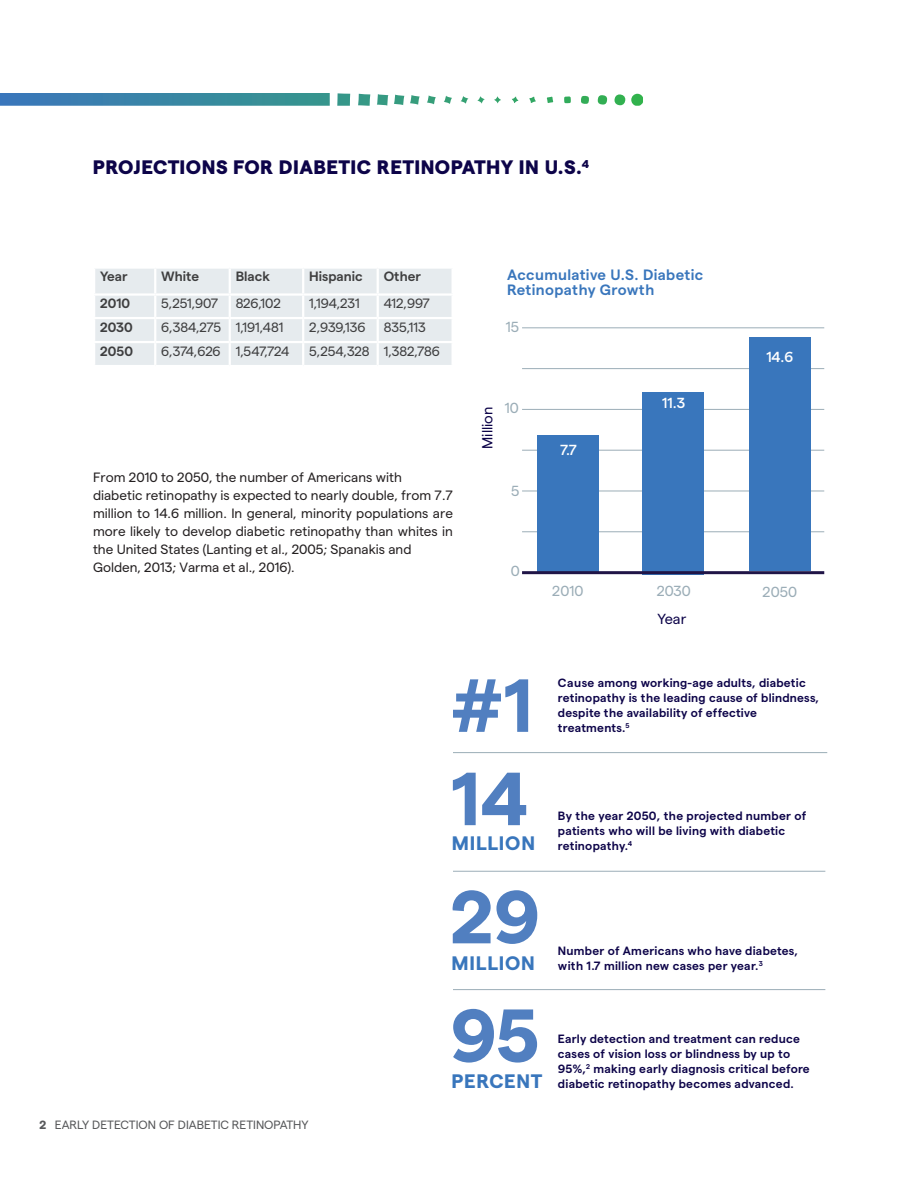
<style>
.page{position:relative;width:918px;height:1188px;background:#fff}
.page>*{position:absolute;margin:0;border:0;box-sizing:border-box;transform-origin:0 0}
.CELL_HEADER{font:700 75px "Matter";color:#517fc0}
.CELL_HEADER-2{font:800 19.5px "Matter";letter-spacing:.025em;color:#0d0449}
.t1{font:700 19.5px "Matter";letter-spacing:.04em;color:#3976bc}
.CELL_HEADER-3{font:600 15px "Matter";letter-spacing:.025em;color:#3976bc}
.t2{font:14.55px "Matter";color:#9badb7}
.t3{font:14.55px "Matter";color:#0d0449}
.t4{font:500 14.55px "Matter";color:#fff}
.t5{font:13.5px/18px "Matter";color:#231f20;text-align:justify}
.CELL_HEADER-4{font:13.5px "Matter";letter-spacing:-.01em;color:#3e3e3f}
.CELL_HEADER-5{font:600 13.5px "Matter";color:#3e3e3f}
.t6{font:600 12px/15px "Matter";letter-spacing:.02em;color:#0d0449}
.t7{font:12px "Matter";color:#57585a}
.t8{font:600 7.05px "Matter";color:#0d0449}
.s1{font-weight:700}
</style>
<div class="page">
<div style="left:95px;top:269px;width:357px;height:96px;background:#e6ebee"></div>
<hr style="left:154px;top:269px;width:2px;height:24px;background:#fff">
<hr style="left:229px;top:269px;width:2px;height:24px;background:#fff">
<hr style="left:302px;top:269px;width:2px;height:24px;background:#fff">
<hr style="left:377px;top:269px;width:2px;height:24px;background:#fff">
<hr style="left:93px;top:293px;width:62px;height:3px;background:#fff">
<hr style="left:155px;top:293px;width:75px;height:3px;background:#fff">
<hr style="left:154px;top:296px;width:2px;height:21px;background:#fff">
<hr style="left:230px;top:293px;width:73px;height:3px;background:#fff">
<hr style="left:229px;top:296px;width:2px;height:21px;background:#fff">
<hr style="left:303px;top:293px;width:75px;height:3px;background:#fff">
<hr style="left:302px;top:296px;width:2px;height:21px;background:#fff">
<hr style="left:378px;top:293px;width:76px;height:3px;background:#fff">
<hr style="left:377px;top:296px;width:2px;height:21px;background:#fff">
<hr style="left:93px;top:317px;width:62px;height:2px;background:#fff">
<hr style="left:155px;top:317px;width:75px;height:2px;background:#fff">
<hr style="left:154px;top:319px;width:2px;height:22px;background:#fff">
<hr style="left:230px;top:317px;width:73px;height:2px;background:#fff">
<hr style="left:229px;top:319px;width:2px;height:22px;background:#fff">
<hr style="left:303px;top:317px;width:75px;height:2px;background:#fff">
<hr style="left:302px;top:319px;width:2px;height:22px;background:#fff">
<hr style="left:378px;top:317px;width:76px;height:2px;background:#fff">
<hr style="left:377px;top:319px;width:2px;height:22px;background:#fff">
<hr style="left:93px;top:341px;width:62px;height:2px;background:#fff">
<hr style="left:155px;top:341px;width:75px;height:2px;background:#fff">
<hr style="left:154px;top:343px;width:2px;height:22px;background:#fff">
<hr style="left:230px;top:341px;width:73px;height:2px;background:#fff">
<hr style="left:229px;top:343px;width:2px;height:22px;background:#fff">
<hr style="left:303px;top:341px;width:75px;height:2px;background:#fff">
<hr style="left:302px;top:343px;width:2px;height:22px;background:#fff">
<hr style="left:378px;top:341px;width:76px;height:2px;background:#fff">
<hr style="left:377px;top:343px;width:2px;height:22px;background:#fff">
<hr style="left:522px;top:368px;width:302px;height:1px;background:#9badb7">
<hr style="left:522px;top:491px;width:302px;height:1px;background:#9badb7">
<hr style="left:522px;top:327px;width:302px;height:1px;background:#9badb7">
<hr style="left:522px;top:450px;width:302px;height:1px;background:#9badb7">
<hr style="left:522px;top:409px;width:302px;height:1px;background:#9badb7">
<hr style="left:522px;top:531px;width:302px;height:1px;background:#9badb7">
<div style="left:538px;top:435px;width:61px;height:138px;background:#3976bc"></div>
<div style="left:643px;top:392px;width:61px;height:182px;background:#3976bc"></div>
<div style="left:749px;top:338px;width:61px;height:233px;background:#3976bc"></div>
<hr style="left:522px;top:571px;width:302px;height:3px;background:#201547">
<svg style="left:0;top:93px;width:643px;height:13px"></svg>
<hr style="left:453px;top:752px;width:374px;height:1px;background:#9badb7">
<hr style="left:453px;top:871px;width:372px;height:1px;background:#9badb7">
<hr style="left:453px;top:989px;width:372px;height:1px;background:#9badb7">
<p class="CELL_HEADER-2" style="left:93px;top:153px;width:498px">PROJECTIONS FOR DIABETIC RETINOPATHY IN U.S.<sup>4</sup></p>
<p class="CELL_HEADER-5" style="left:100px;top:267px;width:29px">Year</p>
<p class="CELL_HEADER-5" style="left:161px;top:267px;width:39px">White</p>
<p class="CELL_HEADER-5" style="left:236px;top:267px;width:36px">Black</p>
<p class="CELL_HEADER-5" style="left:309px;top:267px;width:55px">Hispanic</p>
<p class="CELL_HEADER-5" style="left:384px;top:267px;width:39px">Other</p>
<p class="CELL_HEADER-5" style="left:100px;top:294px;width:32px">2010</p>
<p class="CELL_HEADER-4" style="left:161px;top:294px;width:59px">5,251,907</p>
<p class="CELL_HEADER-4" style="left:236px;top:294px;width:47px">826,102</p>
<p class="CELL_HEADER-4" style="left:309px;top:294px;width:52px">1,194,231</p>
<p class="CELL_HEADER-4" style="left:384px;top:294px;width:48px">412,997</p>
<p class="CELL_HEADER-5" style="left:100px;top:317px;width:34px">2030</p>
<p class="CELL_HEADER-4" style="left:161px;top:317px;width:61px">6,384,275</p>
<p class="CELL_HEADER-4" style="left:236px;top:317px;width:49px">1,191,481</p>
<p class="CELL_HEADER-4" style="left:309px;top:317px;width:58px">2,939,136</p>
<p class="CELL_HEADER-4" style="left:384px;top:317px;width:44px">835,113</p>
<p class="CELL_HEADER-5" style="left:100px;top:341px;width:34px">2050</p>
<p class="CELL_HEADER-4" style="left:161px;top:341px;width:61px">6,374,626</p>
<p class="CELL_HEADER-4" style="left:236px;top:341px;width:55px">1,547,724</p>
<p class="CELL_HEADER-4" style="left:309px;top:341px;width:62px">5,254,328</p>
<p class="CELL_HEADER-4" style="left:384px;top:341px;width:58px">1,382,786</p>
<p class="t5" style="left:93px;top:468px;width:310px">From 2010 to 2050, the number of Americans with</p>
<p class="t5" style="left:93px;top:486px;width:362px">diabetic retinopathy is expected to nearly double, from 7.7 million to 14.6 million. In general, minority populations are more likely to develop diabetic retinopathy than whites in the United States (Lanting et al., 2005; Spanakis and</p>
<p class="t5" style="left:93px;top:558px;width:203px">Golden, 2013; Varma et al., 2016).</p>
<p class="CELL_HEADER-3" style="left:507px;top:264px;width:198px">Accumulative U.S. Diabetic</p>
<p class="CELL_HEADER-3" style="left:507px;top:279px;width:149px">Retinopathy Growth</p>
<p class="t2" style="left:506px;top:316px;width:15px">15</p>
<p class="t3" style="left:477px;top:449px;width:44px;rotate:-90deg">Million</p>
<p class="t2" style="left:505px;top:398px;width:16px">10</p>
<p class="t2" style="left:511px;top:480px;width:10px">5</p>
<p class="t4" style="left:560px;top:439px;width:19px">7.7</p>
<p class="t4" style="left:662px;top:392px;width:25px">11.3</p>
<p class="t2" style="left:511px;top:561px;width:10px">0</p>
<p class="t4" style="left:766px;top:346px;width:28px">14.6</p>
<p class="t2" style="left:552px;top:581px;width:33px">2010</p>
<p class="t2" style="left:657px;top:581px;width:36px">2030</p>
<p class="t2" style="left:763px;top:582px;width:36px">2050</p>
<p class="t7" style="left:39px;top:1116px;width:271px"><span class="s1">2</span> EARLY DETECTION OF DIABETIC RETINOPATHY</p>
<p class="t3" style="left:657px;top:608px;width:30px">Year</p>
<p class="CELL_HEADER" style="left:451px;top:650px;width:84px">#1</p>
<p class="t6" style="left:558px;top:674px;width:263px">Cause among working-age adults, diabetic retinopathy is the leading cause of blindness, despite the availability of effective treatments.</p>
<p class="t8" style="left:625px;top:720px;width:6px">5</p>
<p class="CELL_HEADER" style="left:451px;top:743px;width:79px">14</p>
<p class="t1" style="left:452px;top:829px;width:85px">MILLION</p>
<p class="CELL_HEADER" style="left:451px;top:861px;width:91px">29</p>
<p class="t1" style="left:452px;top:948px;width:85px">MILLION</p>
<p class="CELL_HEADER" style="left:449px;top:980px;width:92px">95</p>
<p class="t1" style="left:452px;top:1067px;width:92px">PERCENT</p>
<p class="t6" style="left:558px;top:807px;width:250px">By the year 2050, the projected number of patients who will be living with diabetic retinopathy.<sup>4</sup></p>
<p class="t6" style="left:558px;top:942px;width:242px">Number of Americans who have diabetes, with 1.7 million new cases per year.<sup>3</sup></p>
<p class="t6" style="left:558px;top:1030px;width:253px">Early detection and treatment can reduce cases of vision loss or blindness by up to 95%,<sup>2</sup> making early diagnosis critical before diabetic retinopathy becomes advanced.</p>
</div>
